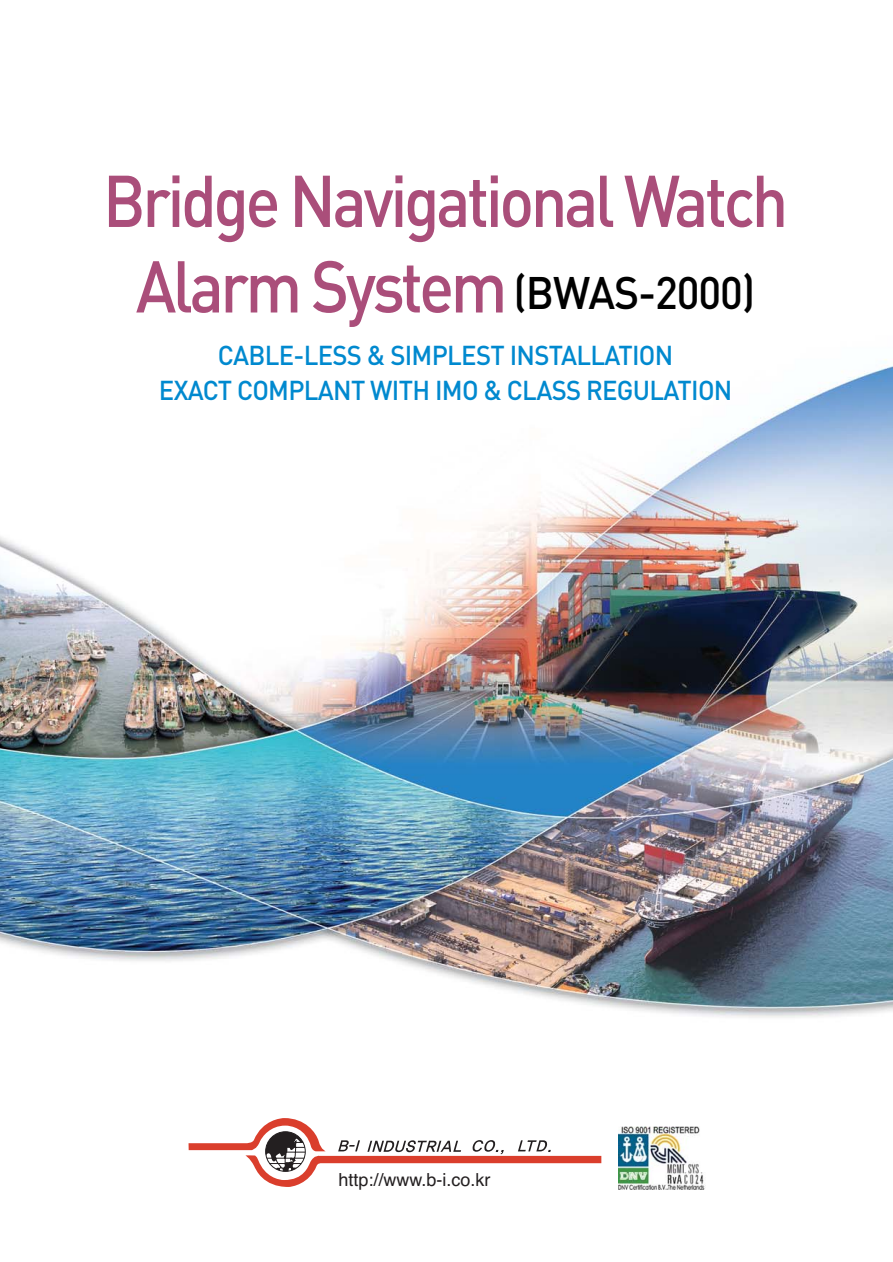
<style>
.page{position:relative;width:893px;height:1262px;background:#fff}
.page>*{position:absolute;margin:0;border:0;box-sizing:border-box;transform-origin:0 0}
.t1{font:500 72px/85.5px "DIN";letter-spacing:-.055em;color:#aa4e7a;text-align:center;scale:.9 1}
.t2{font:500 27px/34.5px "DIN";letter-spacing:-.025em;color:#0089cf;text-align:center;scale:.95 1}
.t3{font:18px "Helvetica";color:#231f20}
.s1{font-size:45px;color:#000}
</style>
<div class="page">
<img style="left:0;top:359px;width:892px;height:831px">
<svg style="left:188px;top:1118px;width:413px;height:68px"></svg>
<img style="left:618px;top:1126px;width:87px;height:63px">
<h1 class="t1" style="left:103px;top:167px;width:763px">Bridge Navigational Watch<br>Alarm System <span class="s1">(BWAS-2000)</span></h1>
<p class="t2" style="left:159px;top:341px;width:605px">CABLE-LESS &amp; SIMPLEST INSTALLATION<br>EXACT COMPLANT WITH IMO &amp; CLASS REGULATION</p>
<p class="t3" style="left:338px;top:1173px;width:153px">http://www.b-i.co.kr</p>
</div>
